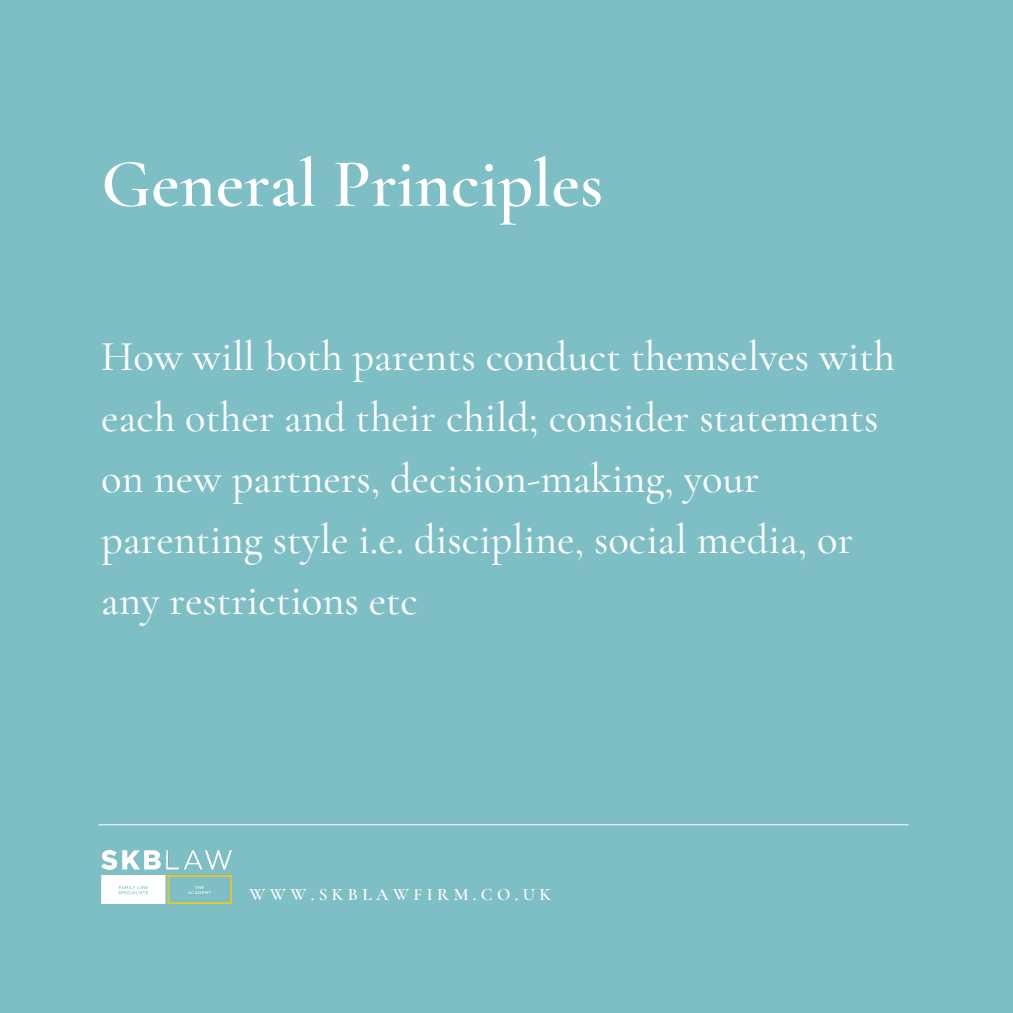
<style>
.page{position:relative;width:1013px;height:1013px;background:#fff}
.page>*{position:absolute;margin:0;border:0;box-sizing:border-box;transform-origin:0 0}
.t1{font:600 68.75px "Cormorant Garamond";color:#fff}
.t2{font:500 42.5px/61px "Cormorant Garamond";color:#fff}
.t3{font:600 17.5px "Cormorant Garamond";letter-spacing:.25em;color:#fff}
</style>
<div class="page">
<div style="left:0;top:0;width:1012px;height:1012px;background:#7ebec5"></div>
<img style="left:101px;top:850px;width:131px;height:53px">
<hr style="left:99px;top:824px;width:809px;height:1px;background:#fff">
<p class="t1" style="left:101px;top:142px;width:503px">General Principles</p>
<p class="t2" style="left:101px;top:326px;width:795px">How will both parents conduct themselves with each other and their child; consider statements on new partners, decision-making, your parenting style i.e. discipline, social media, or any restrictions etc</p>
<p class="t3" style="left:249px;top:883px;width:303px">WWW.SKBLAWFIRM.CO.UK</p>
</div>
